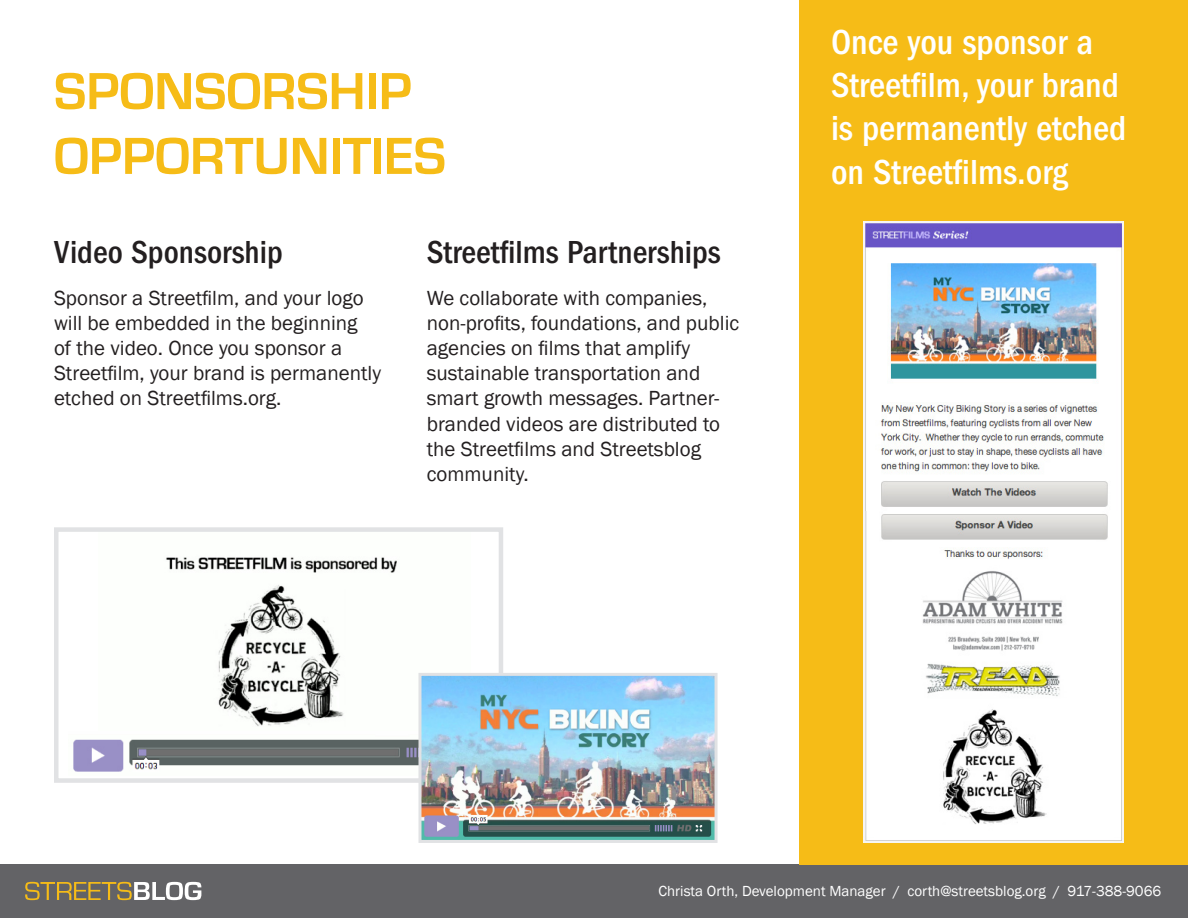
<style>
.page{position:relative;width:1188px;height:918px;background:#fff}
.page>*{position:absolute;margin:0;border:0;box-sizing:border-box;transform-origin:0 0}
.Heading_1{font:700 54px "Eurostile";color:#f6bc17}
.White_heading{font:500 condensed 36px/43.2px "Franklin Gothic";color:#fff}
.Heading_2{font:500 condensed 33px "Franklin Gothic";color:#231f20}
.BODY_14pt{font:21px/25.2px "Franklin Gothic";color:#231f20}
.t1{font:15px "Franklin Gothic";color:#fff}
</style>
<div class="page">
<div style="left:0;top:864px;width:1188px;height:54px;background:#636366"></div>
<svg style="left:25px;top:882px;width:176px;height:18px"></svg>
<div style="left:800px;top:0;width:388px;height:864px;background:#f6bc17"></div>
<img style="left:864px;top:221px;width:260px;height:290px">
<img style="left:864px;top:511px;width:260px;height:332px">
<img style="left:166px;top:557px;width:253px;height:175px">
<div style="left:54px;top:527px;width:449px;height:256px;border:4px solid #e1e2e4"></div>
<img style="left:73px;top:732px;width:346px;height:43px">
<img style="left:423px;top:677px;width:291px;height:162px">
<div style="left:419px;top:673px;width:299px;height:170px;border:3px solid #e1e2e4"></div>
<p class="Heading_1" style="left:54px;top:62px;width:359px">SPONSORSHIP</p>
<p class="Heading_1" style="left:54px;top:127px;width:394px">OPPORTUNITIES</p>
<p class="Heading_2" style="left:54px;top:234px;width:230px">Video Sponsorship</p>
<p class="BODY_14pt" style="left:54px;top:286px;width:329px">Sponsor a Streetfilm, and your logo will be embedded in the beginning<br>of the video. Once you sponsor a Streetfilm, your brand is permanently etched on Streetfilms.org.</p>
<p class="Heading_2" style="left:427px;top:234px;width:296px">Streetfilms Partnerships</p>
<p class="BODY_14pt" style="left:427px;top:286px;width:314px">We collaborate with companies, non-profits, foundations, and public agencies on films that amplify sustainable transportation and smart growth messages. Partner&shy;branded videos are distributed to the Streetfilms and Streetsblog community.</p>
<p class="White_heading" style="left:831px;top:21px;width:297px">Once you sponsor a<br>Streetfilm, your brand is permanently etched on Streetfilms.org</p>
<p class="t1" style="left:658px;top:881px;width:504px">Christa Orth, Development Manager / corth@streetsblog.org / 917-388-9066</p>
</div>
